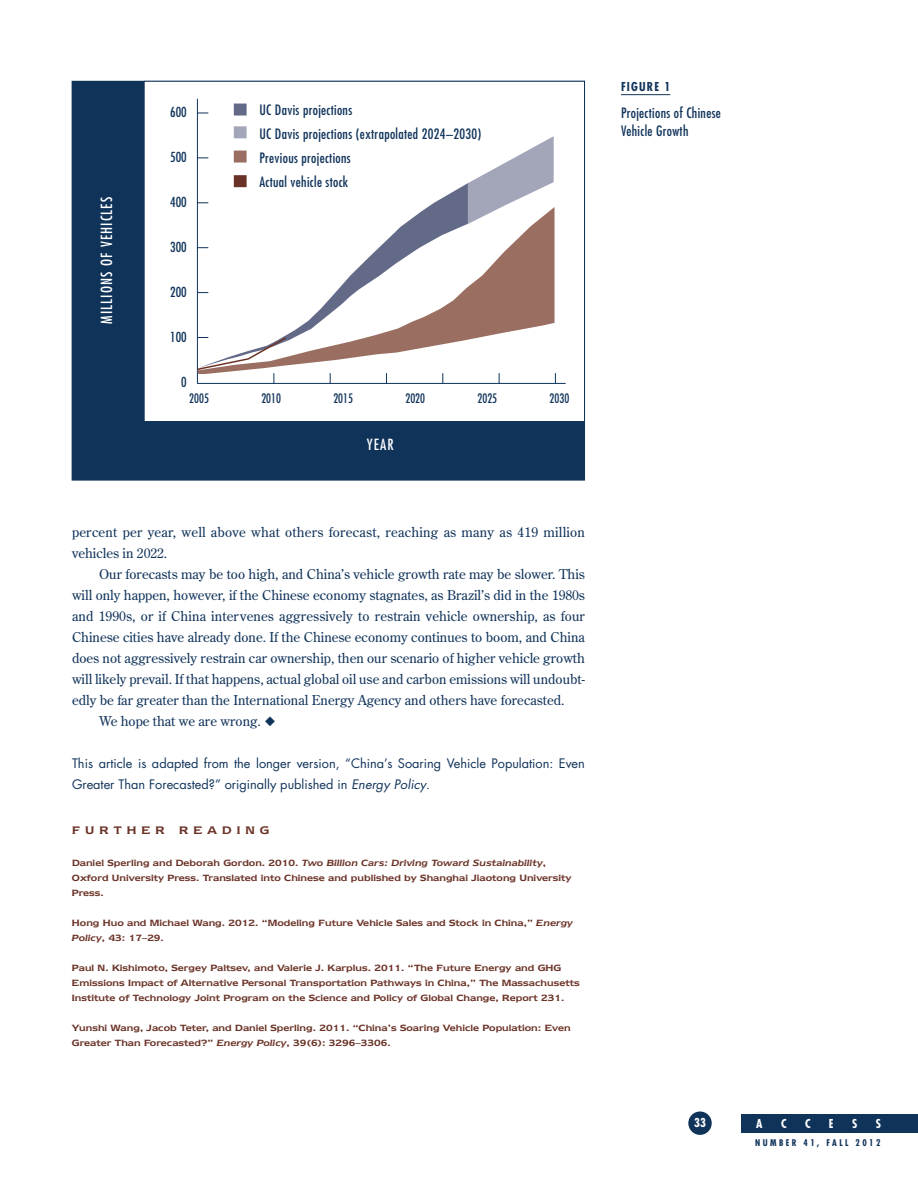
<style>
.page{position:relative;width:918px;height:1188px;background:#fff}
.page>*{position:absolute;margin:0;border:0;box-sizing:border-box;transform-origin:0 0}
.t1{font:condensed 15px "Futura";letter-spacing:.075em;color:#fff}
.t2{font:condensed 13.95px/24px "Futura";letter-spacing:.025em;color:#10335a}
.t3{font:13.5px/21px "Century Old Style";color:#10335a}
.t4{font:condensed 13.5px "Futura";color:#10335a}
.t5{font:12.75px/21px "Futura";color:#10335a}
.t6{font:condensed 12.75px "Futura";color:#10335a;scale:.94 1}
.t7{font:600 12.75px "Newtext IT Cby BT";letter-spacing:.4em;color:#6a3226}
.t8{font:700 condensed 12px "Futura";color:#fff}
.t9{font:700 condensed 12px "Futura";letter-spacing:.1em;color:#10335a}
.t10{font:600 10.5px/15px "Newtext IT Cby BT";color:#6a3226}
.t11{font:700 condensed 9px "Futura";letter-spacing:.27em;color:#10335a}
.s1{font-style:italic}
</style>
<div class="page">
<div style="left:688px;top:1112px;width:24px;height:23px;background:#10335a;border-radius:50%"></div>
<div style="left:741px;top:1114px;width:177px;height:19px;background:#10335a"></div>
<hr style="left:621px;top:94px;width:49px;height:1px;background:#10335a">
<div style="left:72px;top:82px;width:512px;height:398px;background:#10335a"></div>
<div style="left:144px;top:81px;width:441px;height:341px;background:#fff"></div>
<hr style="left:197px;top:383px;width:369px;height:1px;background:#10335a">
<div style="left:234px;top:104px;width:13px;height:12px;background:#636a88"></div>
<div style="left:234px;top:126px;width:13px;height:12px;background:#a3a6b9"></div>
<div style="left:234px;top:151px;width:13px;height:12px;background:#9a6f62"></div>
<div style="left:234px;top:175px;width:13px;height:12px;background:#6a3226"></div>
<svg style="left:467px;top:136px;width:87px;height:71px;background:#cbcdd8"></svg>
<svg style="left:198px;top:183px;width:270px;height:24px;background:#f1f1f3"></svg>
<svg style="left:198px;top:207px;width:357px;height:167px;background:#ded6d6"></svg>
<svg style="left:195px;top:336px;width:93px;height:35px;background:#ddd5d4"></svg>
<h1 class="t1" style="left:100px;top:324px;width:128px;rotate:-90deg">MILLIONS OF VEHICLES</h1>
<p class="t4" style="left:170px;top:105px;width:18px">600</p>
<p class="t4" style="left:170px;top:150px;width:18px">500</p>
<p class="t4" style="left:170px;top:195px;width:18px">400</p>
<p class="t4" style="left:170px;top:240px;width:18px">300</p>
<p class="t4" style="left:170px;top:285px;width:18px">200</p>
<p class="t4" style="left:170px;top:330px;width:18px">100</p>
<p class="t4" style="left:181px;top:375px;width:7px">0</p>
<h2 class="t2" style="left:259px;top:99px;width:224px">UC Davis projections<br>UC Davis projections (extrapolated 2024–2030)<br>Previous projections<br>Actual vehicle stock</h2>
<p class="t6" style="left:189px;top:393px;width:22px">2005</p>
<p class="t6" style="left:261px;top:393px;width:22px">2010</p>
<p class="t6" style="left:333px;top:393px;width:22px">2015</p>
<p class="t6" style="left:405px;top:393px;width:22px">2020</p>
<p class="t6" style="left:478px;top:393px;width:22px">2025</p>
<p class="t6" style="left:550px;top:393px;width:22px">2030</p>
<h1 class="t1" style="left:367px;top:437px;width:28px">YEAR</h1>
<p class="t3" style="left:72px;top:523px;width:515px">percent per year, well above what others forecast, reaching as many as 419 million vehicles in 2022.</p>
<p class="t3" style="left:99px;top:565px;width:487px">Our forecasts may be too high, and China’s vehicle growth rate may be slower. This</p>
<p class="t3" style="left:72px;top:586px;width:515px">will only happen, however, if the Chinese economy stagnates, as Brazil’s did in the 1980s</p>
<p class="t3" style="left:72px;top:607px;width:514px">and 1990s, or if China intervenes aggressively to restrain vehicle ownership, as four</p>
<p class="t3" style="left:72px;top:628px;width:514px">Chinese cities have already done. If the Chinese economy continues to boom, and China</p>
<p class="t3" style="left:72px;top:649px;width:514px">does not aggressively restrain car ownership, then our scenario of higher vehicle growth</p>
<p class="t3" style="left:72px;top:670px;width:514px">will likely prevail. If that happens, actual global oil use and carbon emissions will undoubt-</p>
<p class="t3" style="left:72px;top:691px;width:494px">edly be far greater than the International Energy Agency and others have forecasted.</p>
<p class="t3" style="left:99px;top:712px;width:178px">We hope that we are wrong. ◆</p>
<p class="t5" style="left:72px;top:754px;width:514px">This article is adapted from the longer version, “China’s Soaring Vehicle Population: Even<br>Greater Than Forecasted?” originally published in <span class="s1">Energy Policy</span>.</p>
<p class="t7" style="left:72px;top:826px;width:199px">FURTHER READING</p>
<p class="t10" style="left:72px;top:855px;width:501px">Daniel Sperling and Deborah Gordon. 2010. <span class="s1">Two Billion Cars: Driving Toward Sustainability</span>,<br>Oxford University Press. Translated into Chinese and published by Shanghai Jiaotong University<br>Press.</p>
<p class="t10" style="left:72px;top:915px;width:502px">Hong Huo and Michael Wang. 2012. “Modeling Future Vehicle Sales and Stock in China,” <span class="s1">Energy<br>Policy</span>, 43: 17–29.</p>
<p class="t10" style="left:72px;top:960px;width:509px">Paul N. Kishimoto, Sergey Paltsev, and Valerie J. Karplus. 2011. “The Future Energy and GHG<br>Emissions Impact of Alternative Personal Transportation Pathways in China,” The Massachusetts<br>Institute of Technology Joint Program on the Science and Policy of Global Change, Report 231.</p>
<p class="t10" style="left:72px;top:1020px;width:500px">Yunshi Wang, Jacob Teter, and Daniel Sperling. 2011. “China’s Soaring Vehicle Population: Even<br>Greater Than Forecasted?” <span class="s1">Energy Policy</span>, 39(6): 3296–3306.</p>
<p class="t9" style="left:621px;top:81px;width:51px">FIGURE 1</p>
<h2 class="t2" style="left:621px;top:105px;width:101px;line-height:18px">Projections of Chinese<br>Vehicle Growth</h2>
<p class="t8" style="left:694px;top:1117px;width:13px">33</p>
<p class="t8" style="left:756px;top:1119px;width:8px">A</p>
<p class="t8" style="left:781px;top:1119px;width:7px">C</p>
<p class="t8" style="left:805px;top:1119px;width:7px">C</p>
<p class="t8" style="left:829px;top:1119px;width:6px">E</p>
<p class="t8" style="left:852px;top:1119px;width:7px">S</p>
<p class="t8" style="left:876px;top:1119px;width:7px">S</p>
<p class="t11" style="left:755px;top:1139px;width:127px">NUMBER 41, FALL 2012</p>
</div>
